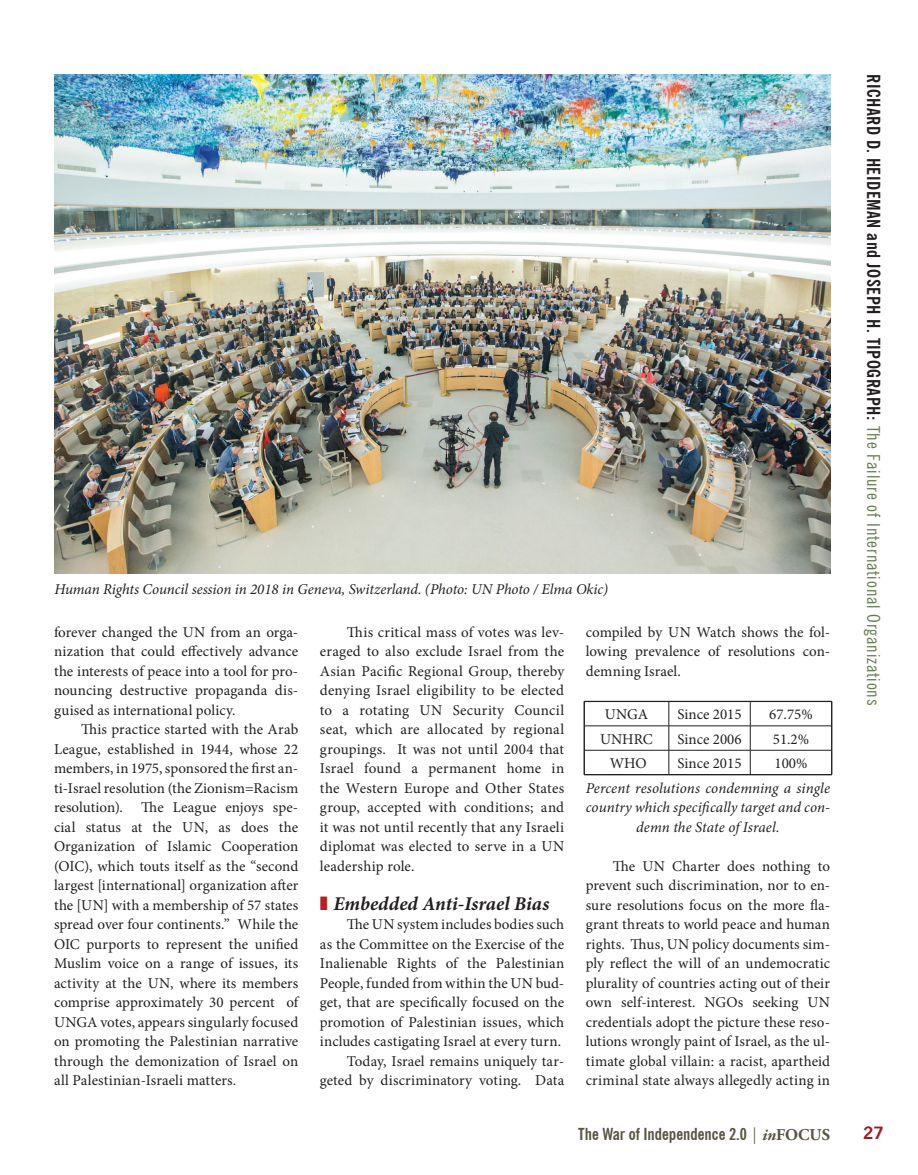
<style>
.page{position:relative;width:918px;height:1175px;background:#fff}
.page>*{position:absolute;margin:0;border:0;box-sizing:border-box;transform-origin:0 0}
.t1{font:italic 700 19.5px "Minion Pro";letter-spacing:.005em;color:#231f20}
.t2{font:700 condensed 18px "News Gothic BT";letter-spacing:.03em;color:#231f20}
.t3{font:700 condensed 16.5px "News Gothic BT";color:#585441}
.t4{font:700 16.5px "News Gothic";color:#9d1b25}
.t5{font:15px/19.5px "Minion Pro";letter-spacing:.005em;color:#231f20;text-align:justify}
.t6{font:italic 15px/19.5px "Minion Pro";color:#231f20;text-align:center}
.s1{color:#b81f24}
.s2{font-weight:400;color:#677e53}
.s3{font-weight:400}
.s4{font-family:"Adobe Garamond Pro";font-style:italic;font-stretch:normal}
.s5{font-family:"Adobe Garamond Pro";font-stretch:normal}
</style>
<div class="page">
<hr style="left:584px;top:701px;width:85px;height:1px;background:#231f20">
<hr style="left:669px;top:701px;width:81px;height:1px;background:#231f20">
<hr style="left:750px;top:701px;width:82px;height:1px;background:#231f20">
<svg style="left:584px;top:702px;width:1px;height:72px"></svg>
<svg style="left:831px;top:701px;width:2px;height:73px"></svg>
<hr style="left:584px;top:774px;width:85px;height:1px;background:#231f20">
<hr style="left:669px;top:774px;width:81px;height:1px;background:#231f20">
<hr style="left:750px;top:774px;width:82px;height:1px;background:#231f20">
<hr style="left:584px;top:725px;width:85px;height:1px;background:#231f20">
<hr style="left:669px;top:725px;width:81px;height:1px;background:#231f20">
<hr style="left:750px;top:725px;width:82px;height:1px;background:#231f20">
<hr style="left:584px;top:750px;width:85px;height:1px;background:#231f20">
<hr style="left:669px;top:750px;width:81px;height:1px;background:#231f20">
<svg style="left:669px;top:702px;width:1px;height:72px"></svg>
<hr style="left:750px;top:750px;width:82px;height:1px;background:#231f20">
<svg style="left:750px;top:701px;width:1px;height:73px"></svg>
<img style="left:55px;top:74px;width:775px;height:500px">
<p class="t6" style="left:55px;top:579px;width:555px">Human Rights Council session in 2018 in Geneva, Switzerland. (Photo: UN Photo / Elma Okic)</p>
<p class="t5" style="left:54px;top:622px;width:246px">forever changed the UN from an orga&shy;nization that could effectively advance the interests of peace into a tool for pro&shy;nouncing destructive propaganda dis&shy;guised as international policy.</p>
<p class="t5" style="left:54px;top:719px;width:246px;text-indent:27px">This practice started with the Arab League, established in 1944, whose 22 members, in 1975, sponsored the first an&shy;ti-Israel resolution (the Zionism=Racism resolution). The League enjoys spe&shy;cial status at the UN, as does the Organization of Islamic Cooperation (OIC), which touts itself as the “second largest [international] organization after the [UN] with a membership of 57 states spread over four continents.” While the OIC purports to represent the unified Muslim voice on a range of issues, its activity at the UN, where its members comprise approximately 30 percent of UNGA votes, appears singularly focused on promoting the Palestinian narrative through the demonization of Israel on all Palestinian-Israeli matters.</p>
<p class="t5" style="left:320px;top:622px;width:246px;text-indent:27px">This critical mass of votes was lev&shy;eraged to also exclude Israel from the Asian Pacific Regional Group, thereby denying Israel eligibility to be elected to a rotating UN Security Council seat, which are allocated by regional groupings. It was not until 2004 that Israel found a permanent home in the Western Europe and Other States group, accepted with conditions; and it was not until recently that any Israeli diplomat was elected to serve in a UN leadership role.</p>
<h1 class="t1" style="left:320px;top:889px;width:231px"><span class="s1">❚</span> Embedded Anti-Israel Bias</h1>
<p class="t5" style="left:320px;top:914px;width:246px;text-align:right">The UN system includes bodies such<br>as the Committee on the Exercise of the Inalienable Rights of the Palestinian People, funded from within the UN bud&shy;get, that are specifically focused on the promotion of Palestinian issues, which includes castigating Israel at every turn.<br>Today, Israel remains uniquely tar&shy;geted by discriminatory voting. Data</p>
<p class="t5" style="left:586px;top:622px;width:246px">compiled by UN Watch shows the fol&shy;lowing prevalence of resolutions con&shy;demning Israel.</p>
<p class="t5" style="left:605px;top:704px;width:45px">UNGA</p>
<p class="t5" style="left:678px;top:704px;width:66px">Since 2015</p>
<p class="t5" style="left:769px;top:704px;width:45px">67.75%</p>
<p class="t5" style="left:600px;top:729px;width:54px">UNHRC</p>
<p class="t5" style="left:678px;top:729px;width:66px">Since 2006</p>
<p class="t5" style="left:773px;top:729px;width:38px">51.2%</p>
<p class="t5" style="left:610px;top:753px;width:39px">WHO</p>
<p class="t5" style="left:677px;top:753px;width:66px">Since 2015</p>
<p class="t5" style="left:775px;top:753px;width:34px">100%</p>
<p class="t6" style="left:586px;top:778px;width:246px">Percent resolutions condemning a single country which specifically target and con&shy;demn the State of Israel.</p>
<p class="t5" style="left:586px;top:856px;width:246px;text-indent:27px">The UN Charter does nothing to prevent such discrimination, nor to en&shy;sure resolutions focus on the more fla&shy;grant threats to world peace and human rights. Thus, UN policy documents sim&shy;ply reflect the will of an undemocratic plurality of countries acting out of their own self-interest. NGOs seeking UN credentials adopt the picture these reso&shy;lutions wrongly paint of Israel, as the ul&shy;timate global villain: a racist, apartheid criminal state always allegedly acting in</p>
<p class="t2" style="left:885px;top:74px;width:632px;rotate:90deg">RICHARD D. HEIDEMAN and JOSEPH H. TIPOGRAPH: <span class="s2">The Failure of International Organizations</span></p>
<p class="t3" style="left:578px;top:1123px;width:253px">The War of Independence 2.0 <span class="s3">|</span> <span class="s4">in</span><span class="s5">FOCUS</span></p>
<p class="t4" style="left:863px;top:1123px;width:22px">27</p>
</div>
